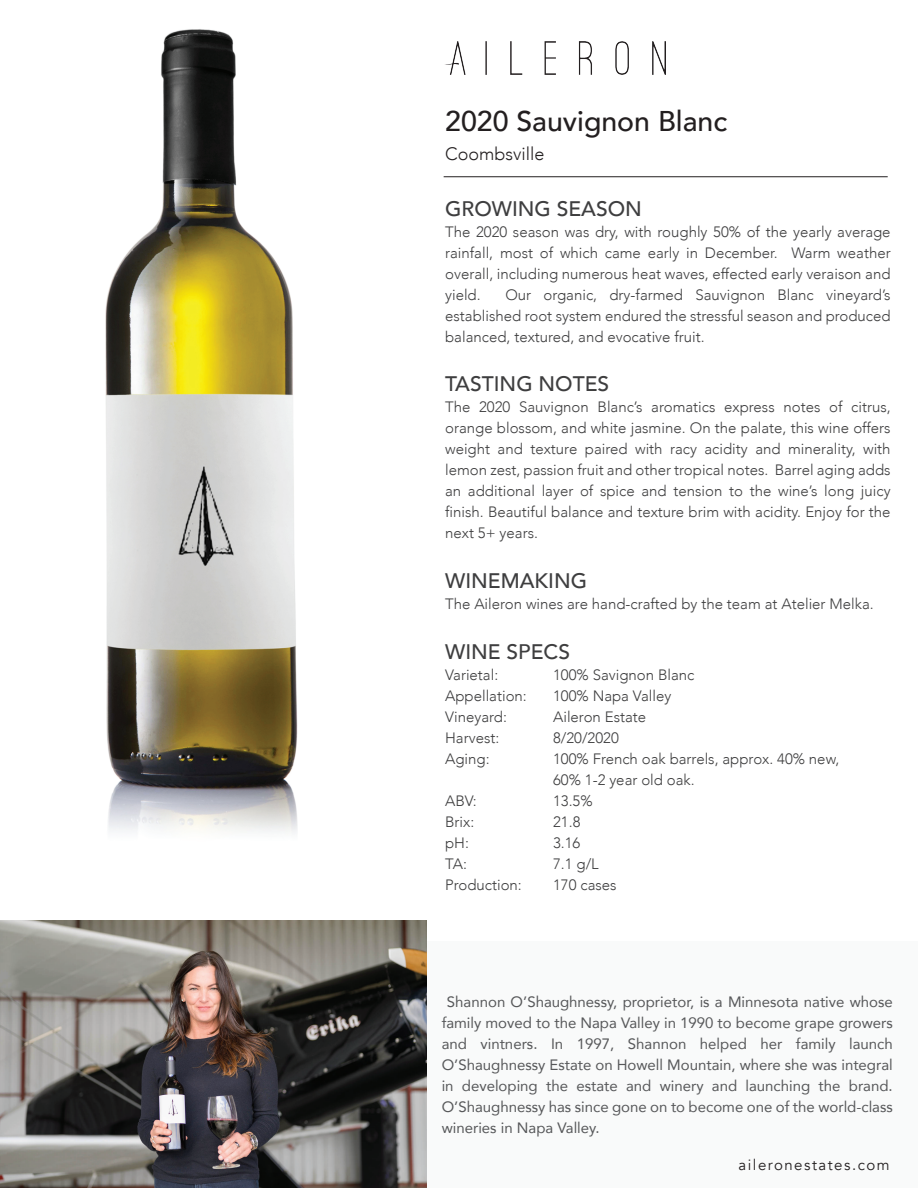
<style>
.page{position:relative;width:918px;height:1188px;background:#fff}
.page>*{position:absolute;margin:0;border:0;box-sizing:border-box;transform-origin:0 0}
.t1{font:500 28.5px "Avenir";color:#231f20}
.t2{font:500 21px "Avenir";color:#3e3e3f}
.t3{font:300 18px "Avenir";color:#231f20}
.t4{font:300 15px/21px "Avenir";color:#3e3e3f;text-align:justify}
.t5{font:15px/21px "Avenir";color:#57585a;text-align:justify}
.t6{font:15px "Avenir";letter-spacing:.1em;color:#231f20}
</style>
<div class="page">
<img style="left:105px;top:29px;width:193px;height:804px">
<img style="left:445px;top:42px;width:221px;height:32px">
<hr style="left:444px;top:176px;width:444px;height:1px;background:#231f20">
<div style="left:0;top:941px;width:918px;height:247px;background:#f9fafa"></div>
<img style="left:0;top:921px;width:426px;height:267px">
<h1 class="t1" style="left:445px;top:97px;width:284px">2020 Sauvignon Blanc</h1>
<p class="t3" style="left:445px;top:143px;width:101px">Coombsville</p>
<h2 class="t2" style="left:445px;top:191px;width:198px">GROWING SEASON</h2>
<p class="t4" style="left:445px;top:221px;width:447px">The 2020 season was dry, with roughly 50% of the yearly average rainfall, most of which came early in December. Warm weather overall, including numerous heat waves, effected early veraison and yield.</p>
<p class="t4" style="left:445px;top:284px;width:447px;text-indent:60px">Our organic, dry-farmed Sauvignon Blanc vineyard’s established root system endured the stressful season and produced balanced, textured, and evocative fruit.</p>
<h2 class="t2" style="left:445px;top:366px;width:166px">TASTING NOTES</h2>
<p class="t4" style="left:445px;top:397px;width:447px">The 2020 Sauvignon Blanc’s aromatics express notes of citrus, orange blossom, and white jasmine. On the palate, this wine offers weight and texture paired with racy acidity and minerality, with lemon zest, passion fruit and other tropical notes. Barrel aging adds an additional layer of spice and tension to the wine’s long juicy finish. Beautiful balance and texture brim with acidity. Enjoy for the next 5+ years.</p>
<h2 class="t2" style="left:445px;top:563px;width:143px">WINEMAKING</h2>
<p class="t4" style="left:445px;top:593px;width:430px">The Aileron wines are hand-crafted by the team at Atelier Melka.</p>
<h2 class="t2" style="left:445px;top:633px;width:126px">WINE SPECS</h2>
<p class="t4" style="left:445px;top:664px;width:55px">Varietal:</p>
<p class="t4" style="left:553px;top:664px;width:143px">100% Savignon Blanc</p>
<p class="t4" style="left:445px;top:685px;width:83px">Appellation:</p>
<p class="t4" style="left:553px;top:685px;width:120px">100% Napa Valley</p>
<p class="t4" style="left:445px;top:706px;width:63px">Vineyard:</p>
<p class="t4" style="left:553px;top:706px;width:95px">Aileron Estate</p>
<p class="t4" style="left:445px;top:727px;width:56px">Harvest:</p>
<p class="t4" style="left:553px;top:727px;width:67px">8/20/2020</p>
<p class="t4" style="left:445px;top:748px;width:46px">Aging:</p>
<p class="t4" style="left:553px;top:748px;width:288px">100% French oak barrels, approx. 40% new,<br>60% 1-2 year old oak.</p>
<p class="t4" style="left:445px;top:790px;width:33px">ABV:</p>
<p class="t4" style="left:553px;top:790px;width:41px">13.5%</p>
<p class="t4" style="left:445px;top:811px;width:31px">Brix:</p>
<p class="t4" style="left:553px;top:811px;width:29px">21.8</p>
<p class="t4" style="left:445px;top:832px;width:25px">pH:</p>
<p class="t4" style="left:553px;top:832px;width:29px">3.16</p>
<p class="t4" style="left:445px;top:853px;width:23px">TA:</p>
<p class="t4" style="left:553px;top:853px;width:47px">7.1 g/L</p>
<p class="t4" style="left:445px;top:874px;width:78px">Production:</p>
<p class="t4" style="left:553px;top:874px;width:65px">170 cases</p>
<p class="t5" style="left:442px;top:991px;width:453px;text-indent:5px">Shannon O’Shaughnessy, proprietor, is a Minnesota native whose family moved to the Napa Valley in 1990 to become grape growers and vintners. In 1997, Shannon helped her family launch O’Shaughnessy Estate on Howell Mountain, where she was integral in developing the estate and winery and launching the brand.<br>O’Shaughnessy has since gone on to become one of the world-class wineries in Napa Valley.</p>
<p class="t6" style="left:739px;top:1156px;width:153px">aileronestates.com</p>
</div>
